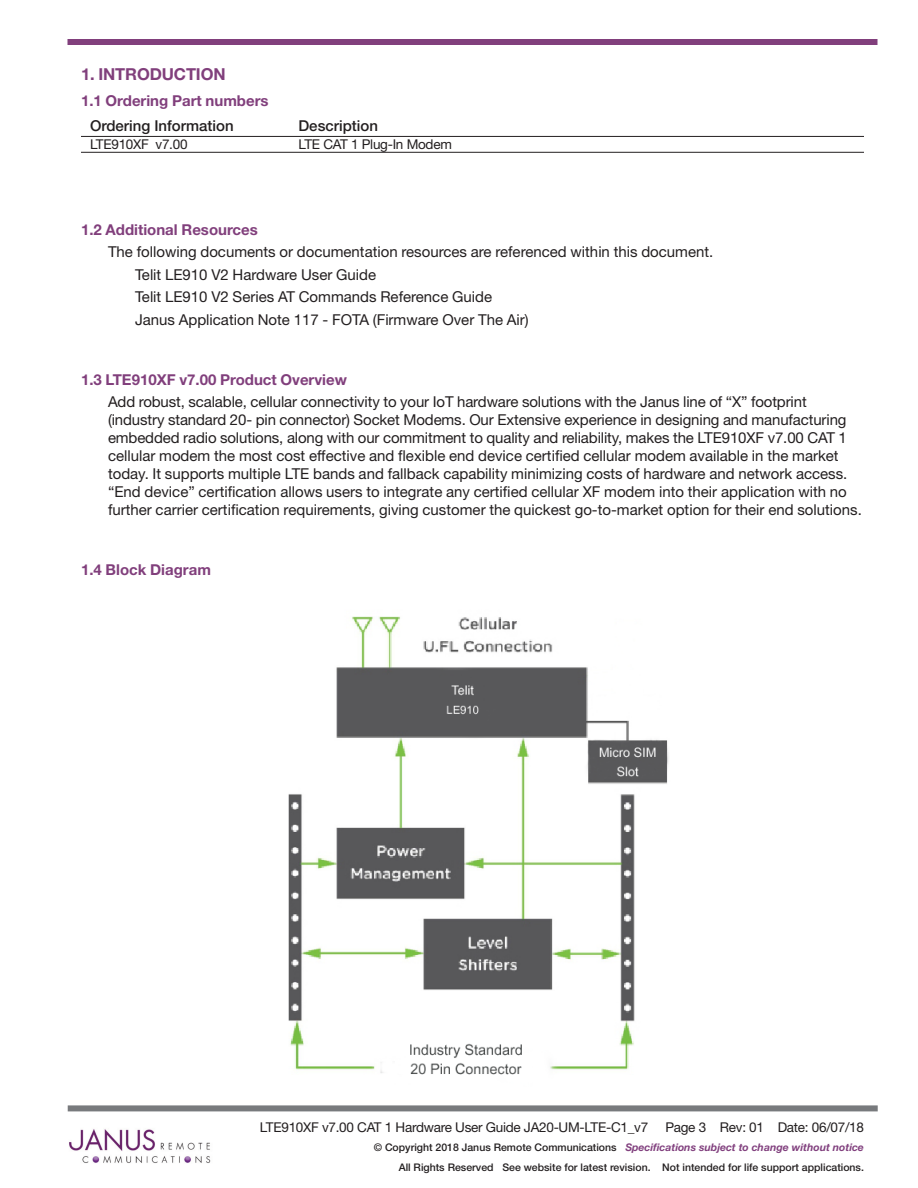
<style>
.page{position:relative;width:918px;height:1188px;background:#fff}
.page>*{position:absolute;margin:0;border:0;box-sizing:border-box;transform-origin:0 0}
.Subhead_1{font:700 16.5px "Helvetica Neue";letter-spacing:-.01em;color:#813f7c}
.Body_10_Indent{font:15px/18px "Helvetica Neue";color:#231f20}
.Subhead_2{font:700 15px "Helvetica Neue";color:#813f7c}
.Chart_head{font:500 15px "Helvetica Neue";color:#231f20}
.Chart{font:13.5px "Helvetica Neue";letter-spacing:-.02em;color:#231f20}
.t1{font:500 10.5px/19.5px "Helvetica Neue";color:#231f20;text-align:right}
.s1{font-weight:700;font-style:italic;color:#81407e}
</style>
<div class="page">
<div style="left:68px;top:1105px;width:810px;height:6px;background:#787a7d"></div>
<div style="left:68px;top:39px;width:810px;height:6px;background:#813f7c"></div>
<img style="left:69px;top:1129px;width:142px;height:34px">
<hr style="left:81px;top:136px;width:783px;height:1px;background:#231f20">
<hr style="left:81px;top:152px;width:783px;height:1px;background:#231f20">
<img style="left:288px;top:616px;width:381px;height:459px">
<p class="Subhead_1" style="left:81px;top:64px;width:146px">1. INTRODUCTION</p>
<p class="Subhead_2" style="left:81px;top:91px;width:189px">1.1 Ordering Part numbers</p>
<p class="Chart_head" style="left:90px;top:117px;width:145px">Ordering Information</p>
<p class="Chart_head" style="left:298px;top:117px;width:81px">Description</p>
<p class="Chart" style="left:90px;top:137px;width:99px">LTE910XF v7.00</p>
<p class="Chart" style="left:298px;top:137px;width:155px">LTE CAT 1 Plug-In Modem</p>
<p class="Subhead_2" style="left:81px;top:220px;width:178px">1.2 Additional Resources</p>
<p class="Body_10_Indent" style="left:108px;top:243px;width:607px">The following documents or documentation resources are referenced within this document.</p>
<p class="Body_10_Indent" style="left:135px;top:265px;width:243px">Telit LE910 V2 Hardware User Guide</p>
<p class="Body_10_Indent" style="left:135px;top:288px;width:359px">Telit LE910 V2 Series AT Commands Reference Guide</p>
<p class="Body_10_Indent" style="left:135px;top:310px;width:395px">Janus Application Note 117 - FOTA (Firmware Over The Air)</p>
<p class="Subhead_2" style="left:81px;top:370px;width:267px">1.3 LTE910XF v7.00 Product Overview</p>
<p class="Body_10_Indent" style="left:108px;top:393px;width:755px">Add robust, scalable, cellular connectivity to your IoT hardware solutions with the Janus line of “X” footprint (industry standard 20- pin connector) Socket Modems. Our Extensive experience in designing and manufacturing embedded radio solutions, along with our commitment to quality and reliability, makes the LTE910XF v7.00 CAT 1 cellular modem the most cost effective and flexible end device certified cellular modem available in the market today. It supports multiple LTE bands and fallback capability minimizing costs of hardware and network access. “End device” certification allows users to integrate any certified cellular XF modem into their application with no further carrier certification requirements, giving customer the quickest go-to-market option for their end solutions.</p>
<p class="Subhead_2" style="left:81px;top:561px;width:131px">1.4 Block Diagram</p>
<p class="Chart" style="left:260px;top:1119px;width:390px">LTE910XF v7.00 CAT 1 Hardware User Guide JA20-UM-LTE-C1_v7</p>
<p class="Chart" style="left:665px;top:1119px;width:200px">Page 3 Rev: 01 Date: 06/07/18</p>
<p class="t1" style="left:374px;top:1138px;width:492px">© Copyright 2018 Janus Remote Communications <span class="s1">Specifications subject to change without notice<br></span>All Rights Reserved See website for latest revision. Not intended for life support applications.</p>
</div>
